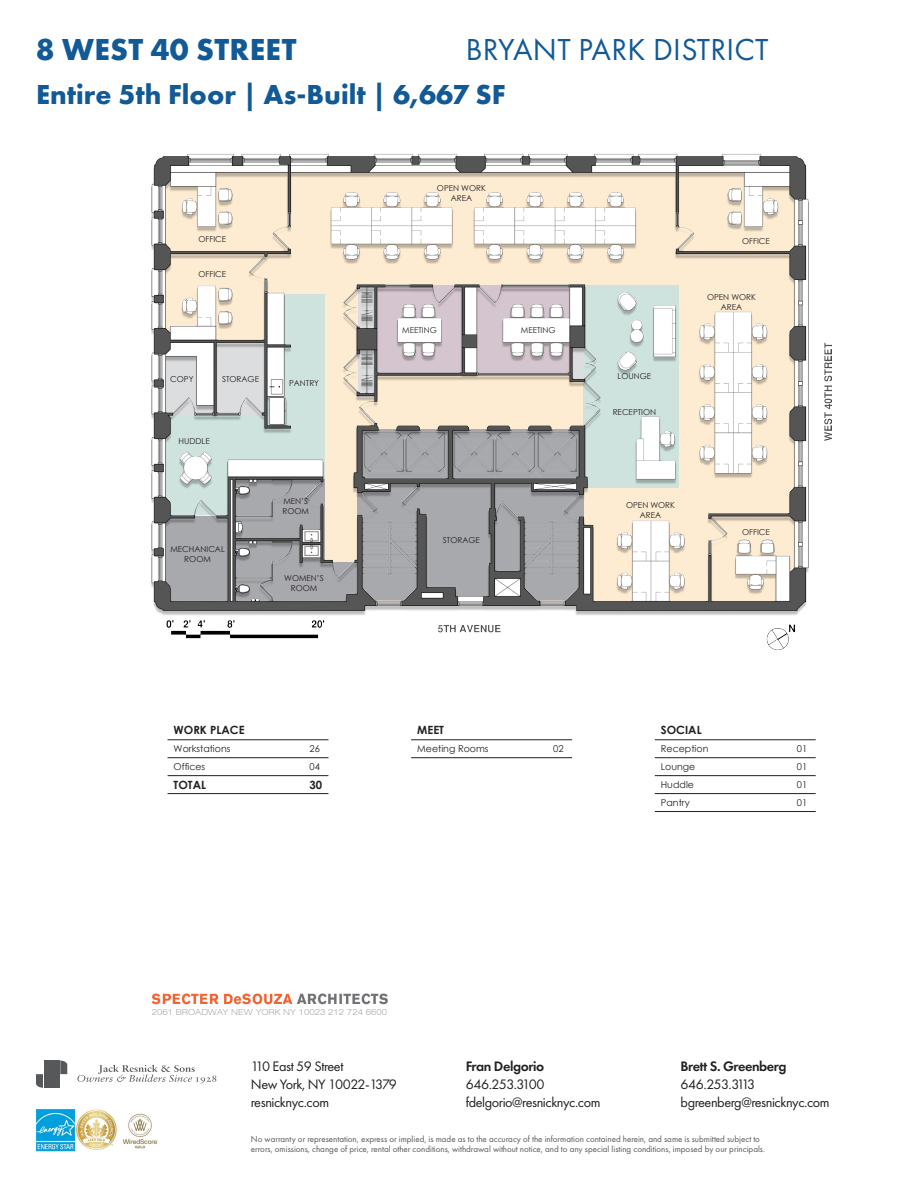
<style>
.page{position:relative;width:918px;height:1188px;background:#fff}
.page>*{position:absolute;margin:0;border:0;box-sizing:border-box;transform-origin:0 0}
.Property_Name{font:31.5px "Futura PT";letter-spacing:.01em;color:#125a96}
.Property_Name-2{font:700 31.5px "Futura PT";letter-spacing:.01em;color:#125a96}
.Property_District{font:700 28.5px "Futura PT";color:#125a96}
.t1{font:14.25px "Futura PT";letter-spacing:-.03em;color:#231f20}
.t2{font:600 14.25px "Futura PT";letter-spacing:-.03em;color:#231f20}
.t3{font:14.25px "Futura PT";letter-spacing:-.065em;color:#231f20}
.t4{font:700 11.4px "Century Gothic";color:#231f20}
.t5{font:9.45px "Century Gothic";color:#231f20}
.t6{font:9px/9.8px "Futura PT";color:#57585a}
.t7{font:300 expanded 8.25px "Swiss 721 BT";color:#a8a9ad}
.t8{font:8.1px/9.8px "Century Gothic";color:#231f20;text-align:center}
</style>
<div class="page">
<svg style="left:77px;top:1065px;width:139px;height:19px"></svg>
<svg style="left:60px;top:1061px;width:7px;height:13px"></svg>
<svg style="left:36px;top:1074px;width:7px;height:14px"></svg>
<div style="left:44px;top:1061px;width:7px;height:27px;background:#57585a"></div>
<div style="left:52px;top:1061px;width:7px;height:27px;background:#57585a"></div>
<img style="left:36px;top:1109px;width:122px;height:43px">
<img style="left:152px;top:994px;width:236px;height:11px">
<hr style="left:168px;top:739px;width:160px;height:1px;background:#231f20">
<hr style="left:411px;top:739px;width:161px;height:1px;background:#231f20">
<hr style="left:655px;top:739px;width:161px;height:1px;background:#231f20">
<hr style="left:168px;top:757px;width:160px;height:1px;background:#231f20">
<hr style="left:411px;top:757px;width:161px;height:1px;background:#231f20">
<hr style="left:655px;top:757px;width:161px;height:1px;background:#231f20">
<hr style="left:168px;top:775px;width:160px;height:1px;background:#231f20">
<hr style="left:655px;top:775px;width:161px;height:1px;background:#231f20">
<hr style="left:655px;top:793px;width:161px;height:1px;background:#231f20">
<hr style="left:655px;top:811px;width:161px;height:1px;background:#231f20">
<hr style="left:168px;top:793px;width:160px;height:1px;background:#231f20">
<img style="left:152px;top:154px;width:680px;height:496px">
<p class="Property_Name" style="left:466px;top:31px;width:304px">BRYANT PARK DISTRICT</p>
<p class="Property_District" style="left:36px;top:76px;width:471px">Entire 5th Floor | As-Built | 6,667 SF</p>
<p class="Property_Name-2" style="left:36px;top:29px;width:262px">8 WEST 40 STREET</p>
<p class="t8" style="left:437px;top:183px;width:50px">OPEN WORK<br>AREA</p>
<p class="t8" style="left:198px;top:234px;width:29px">OFFICE</p>
<p class="t8" style="left:742px;top:236px;width:29px">OFFICE</p>
<p class="t8" style="left:198px;top:269px;width:29px">OFFICE</p>
<p class="t8" style="left:170px;top:374px;width:25px">COPY</p>
<p class="t8" style="left:222px;top:374px;width:39px">STORAGE</p>
<p class="t8" style="left:179px;top:436px;width:33px">HUDDLE</p>
<p class="t8" style="left:170px;top:544px;width:56px">MECHANICAL<br>ROOM</p>
<p class="t8" style="left:289px;top:378px;width:32px">PANTRY</p>
<p class="t8" style="left:282px;top:496px;width:28px;text-align:left">MEN’S<br>ROOM</p>
<p class="t8" style="left:284px;top:573px;width:41px">WOMEN’S<br>ROOM</p>
<p class="t8" style="left:402px;top:325px;width:36px">MEETING</p>
<p class="t8" style="left:521px;top:325px;width:36px">MEETING</p>
<p class="t8" style="left:443px;top:535px;width:39px">STORAGE</p>
<p class="t8" style="left:618px;top:371px;width:35px">LOUNGE</p>
<p class="t8" style="left:613px;top:407px;width:45px">RECEPTION</p>
<p class="t8" style="left:707px;top:292px;width:50px">OPEN WORK<br>AREA</p>
<p class="t8" style="left:626px;top:500px;width:50px">OPEN WORK<br>AREA</p>
<p class="t8" style="left:742px;top:527px;width:29px">OFFICE</p>
<p class="t4" style="left:174px;top:722px;width:72px">WORK PLACE</p>
<p class="t4" style="left:417px;top:722px;width:28px">MEET</p>
<p class="t4" style="left:661px;top:722px;width:42px">SOCIAL</p>
<p class="t5" style="left:174px;top:742px;width:58px">Workstations</p>
<p class="t5" style="left:310px;top:742px;width:12px">26</p>
<p class="t5" style="left:417px;top:742px;width:73px">Meeting Rooms</p>
<p class="t5" style="left:553px;top:742px;width:12px">02</p>
<p class="t5" style="left:661px;top:742px;width:49px">Reception</p>
<p class="t5" style="left:797px;top:742px;width:12px">01</p>
<p class="t5" style="left:174px;top:760px;width:33px">Offices</p>
<p class="t5" style="left:310px;top:760px;width:12px">04</p>
<p class="t5" style="left:661px;top:760px;width:36px">Lounge</p>
<p class="t5" style="left:797px;top:760px;width:12px">01</p>
<p class="t5" style="left:661px;top:778px;width:35px">Huddle</p>
<p class="t5" style="left:797px;top:778px;width:12px">01</p>
<p class="t5" style="left:661px;top:796px;width:30px">Pantry</p>
<p class="t5" style="left:797px;top:796px;width:12px">01</p>
<p class="t4" style="left:174px;top:776px;width:34px">TOTAL</p>
<p class="t4" style="left:310px;top:776px;width:14px">30</p>
<p class="t7" style="left:152px;top:1007px;width:237px">2061 BROADWAY NEW YORK NY 10023 212 724 6600</p>
<p class="t1" style="left:251px;top:1058px;width:94px">110 East 59 Street</p>
<p class="t1" style="left:251px;top:1076px;width:148px">New York, NY 10022-1379</p>
<p class="t1" style="left:251px;top:1094px;width:80px">resnicknyc.com</p>
<p class="t2" style="left:466px;top:1058px;width:80px">Fran Delgorio</p>
<p class="t1" style="left:466px;top:1076px;width:80px">646.253.3100</p>
<p class="t1" style="left:466px;top:1094px;width:136px">fdelgorio@resnicknyc.com</p>
<p class="t2" style="left:681px;top:1058px;width:107px">Brett S. Greenberg</p>
<p class="t3" style="left:681px;top:1076px;width:76px">646.253.3113</p>
<p class="t1" style="left:681px;top:1094px;width:151px">bgreenberg@resnicknyc.com</p>
<p class="t6" style="left:251px;top:1134px;width:516px">No warranty or representation, express or implied, is made as to the accuracy of the information contained herein, and same is submitted subject to errors, omissions, change of price, rental other conditions, withdrawal without notice, and to any special listing conditions, imposed by our principals.</p>
</div>
